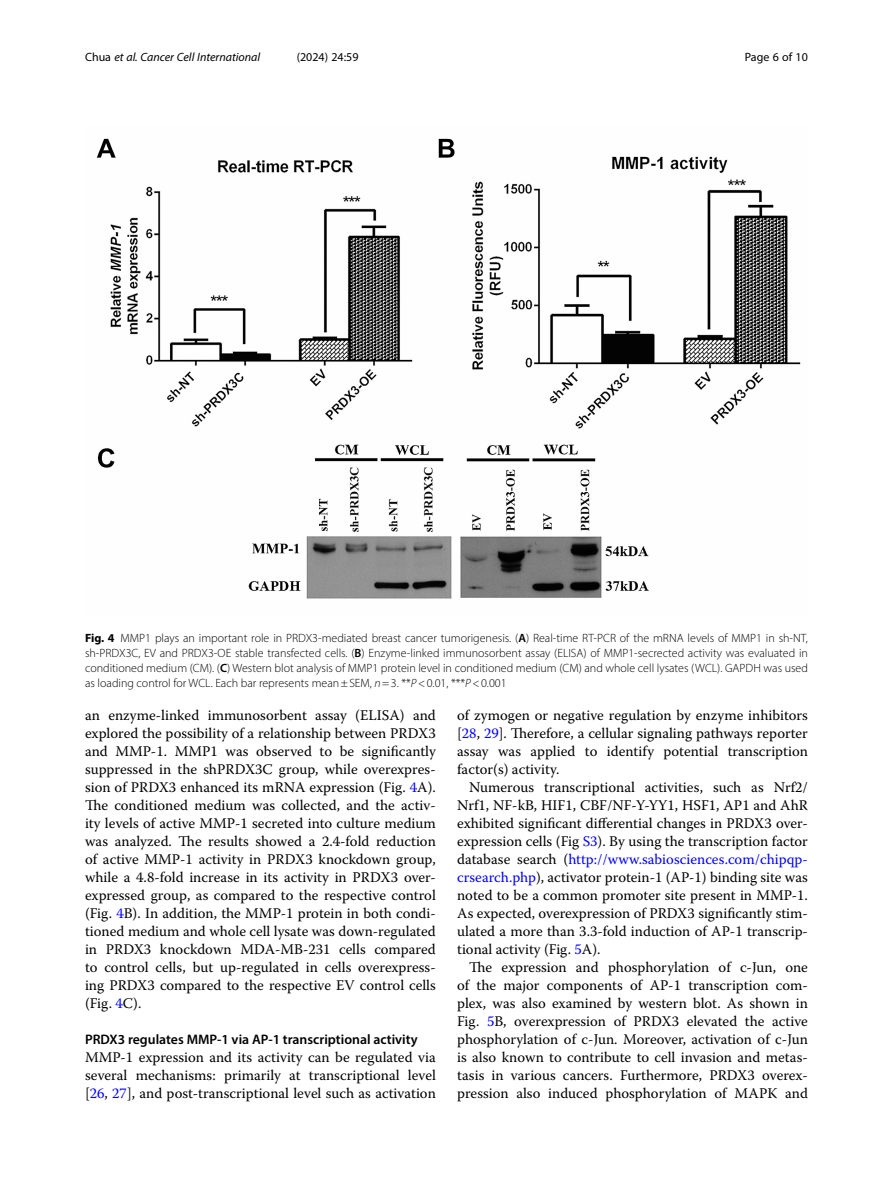
<style>
.page{position:relative;width:893px;height:1191px;background:#fff}
.page>*{position:absolute;margin:0;border:0;box-sizing:border-box;transform-origin:0 0}
.Body_Text{font:14.7px/18px "Warnock Pro";color:#000;text-align:justify}
.Body_Text_Indent{font:14.7px/18px "Warnock Pro";color:#000;text-align:justify}
.Head_2{font:600 13.8px "Myriad Pro";color:#000}
.Figure_Caption{font:300 12px/15px "Myriad Pro";color:#000;text-align:justify}
.t1{font:italic 12px "Myriad Pro";color:#000}
.t2{font:12px "Myriad Pro";color:#000}
.s1{font-style:normal}
.s2{font-weight:700}
.s3{font-weight:600}
.s4{font-style:italic}
.s5{color:#00f}
</style>
<div class="page">
<img style="left:96px;top:138px;width:705px;height:461px">
<p class="t1" style="left:85px;top:50px;width:177px"><span class="s1">Chua</span> et al. Cancer Cell International</p>
<p class="t2" style="left:297px;top:50px;width:63px">(2024) 24:59</p>
<p class="t2" style="left:745px;top:50px;width:65px">Page 6 of 10</p>
<p class="Figure_Caption" style="left:85px;top:631px;width:724px"><span class="s2">Fig. 4</span> MMP1 plays an important role in PRDX3-mediated breast cancer tumorigenesis. (<span class="s3">A</span>) Real-time RT-PCR of the mRNA levels of MMP1 in sh-NT, sh-PRDX3C, EV and PRDX3-OE stable transfected cells. (<span class="s3">B</span>) Enzyme-linked immunosorbent assay (ELISA) of MMP1-secrected activity was evaluated in conditioned medium (CM). (<span class="s3">C</span>) Western blot analysis of MMP1 protein level in conditioned medium (CM) and whole cell lysates (WCL). GAPDH was used as loading control for WCL. Each bar represents mean±SEM, <span class="s4">n</span>=3. **<span class="s4">P</span>&lt;0.01, ***<span class="s4">P</span>&lt;0.001</p>
<p class="Body_Text" style="left:85px;top:706px;width:352px">an enzyme-linked immunosorbent assay (ELISA) and explored the possibility of a relationship between PRDX3 and MMP-1. MMP1 was observed to be significantly suppressed in the shPRDX3C group, while overexpres&shy;sion of PRDX3 enhanced its mRNA expression (Fig. <span class="s5">4</span>A).<br>The conditioned medium was collected, and the activ&shy;ity levels of active MMP-1 secreted into culture medium was analyzed. The results showed a 2.4-fold reduction of active MMP-1 activity in PRDX3 knockdown group, while a 4.8-fold increase in its activity in PRDX3 over&shy;expressed group, as compared to the respective control (Fig. <span class="s5">4</span>B). In addition, the MMP-1 protein in both condi&shy;tioned medium and whole cell lysate was down-regulated in PRDX3 knockdown MDA-MB-231 cells compared to control cells, but up-regulated in cells overexpress&shy;ing PRDX3 compared to the respective EV control cells (Fig. <span class="s5">4</span>C).</p>
<p class="Head_2" style="left:85px;top:1031px;width:334px">PRDX3 regulates MMP-1 via AP-1 transcriptional activity</p>
<p class="Body_Text" style="left:85px;top:1048px;width:352px">MMP-1 expression and its activity can be regulated via several mechanisms: primarily at transcriptional level [<span class="s5">26</span>, <span class="s5">27</span>], and post-transcriptional level such as activation</p>
<p class="Body_Text" style="left:457px;top:706px;width:352px">of zymogen or negative regulation by enzyme inhibitors [<span class="s5">28</span>, <span class="s5">29</span>]. Therefore, a cellular signaling pathways reporter assay was applied to identify potential transcription factor(s) activity.</p>
<p class="Body_Text_Indent" style="left:457px;top:778px;width:352px;text-indent:12px">Numerous transcriptional activities, such as Nrf2/ Nrf1, NF-kB, HIF1, CBF/NF-Y-YY1, HSF1, AP1 and AhR exhibited significant differential changes in PRDX3 over&shy;expression cells (Fig <span class="s5">S3</span>). By using the transcription factor database search (<span class="s5">http://www.sabiosciences.com/chipqp&shy;crsearch.php</span>), activator protein-1 (AP-1) binding site was noted to be a common promoter site present in MMP-1.<br>As expected, overexpression of PRDX3 significantly stim&shy;ulated a more than 3.3-fold induction of AP-1 transcrip&shy;tional activity (Fig. <span class="s5">5</span>A).</p>
<p class="Body_Text_Indent" style="left:457px;top:958px;width:352px;text-indent:12px">The expression and phosphorylation of c-Jun, one of the major components of AP-1 transcription com&shy;plex, was also examined by western blot. As shown in Fig. <span class="s5">5</span>B, overexpression of PRDX3 elevated the active phosphorylation of c-Jun. Moreover, activation of c-Jun is also known to contribute to cell invasion and metas&shy;tasis in various cancers. Furthermore, PRDX3 overex&shy;pression also induced phosphorylation of MAPK and</p>
</div>
